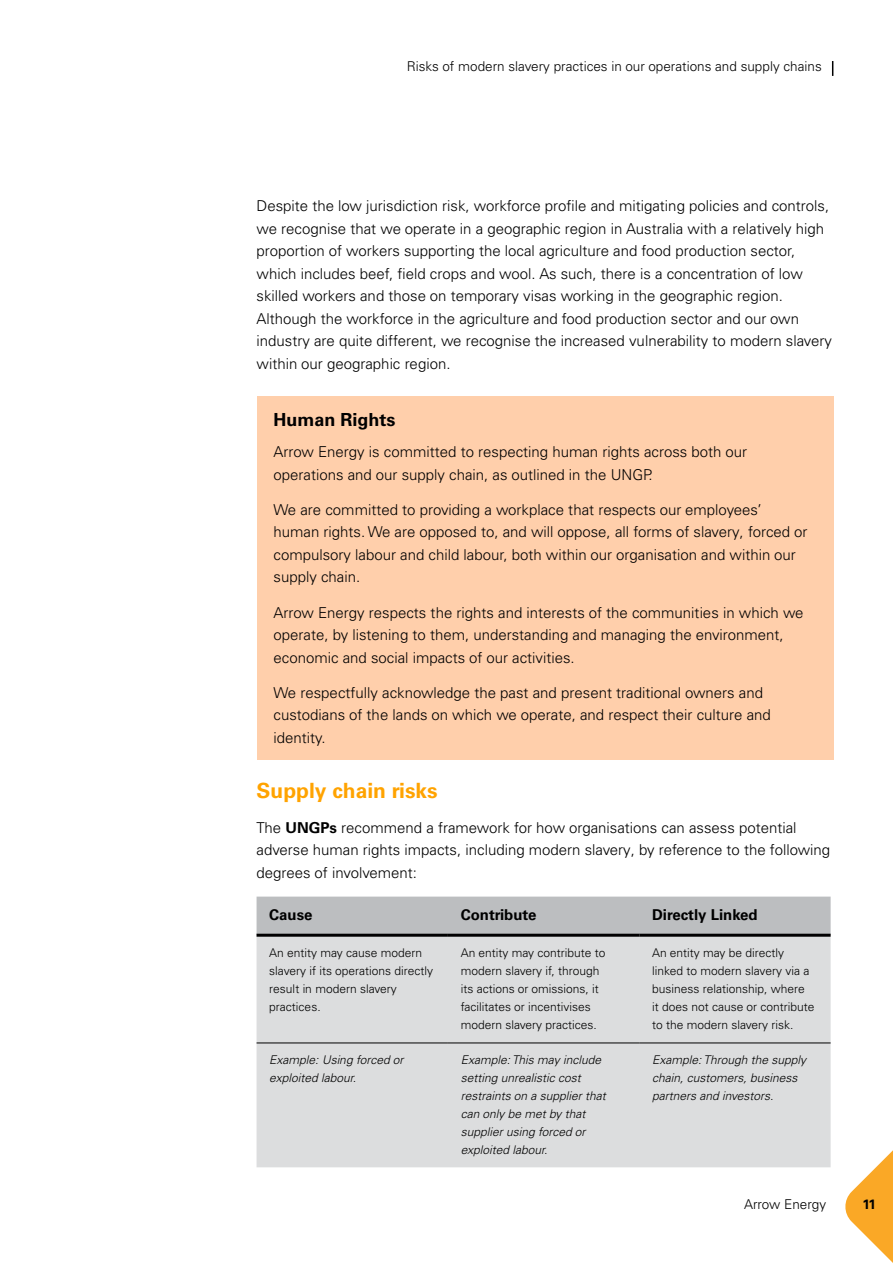
<style>
.page{position:relative;width:893px;height:1263px;background:#fff}
.page>*{position:absolute;margin:0;border:0;box-sizing:border-box;transform-origin:0 0}
.t1{font:700 21px "Univers LT Pro 65";color:#ffa300}
.t2{font:700 18px "Univers LT Pro 65";color:#000}
.t3{font:300 15px/22.5px "Univers LT Pro 45";color:#000}
.t4{font:700 15px "Univers LT Pro 65";color:#000}
.t5{font:300 13.5px "Univers LT Pro 45";color:#000}
.t6{font:700 13.5px "Univers LT Pro 65";color:#000}
.t7{font:300 12px/18px "Univers LT Pro 45";color:#000}
.t8{font:italic 300 12px/18px "Univers LT Pro 45";color:#000}
.s1{font-family:"Univers LT Pro 65";font-weight:700}
</style>
<div class="page">
<svg style="left:845px;top:1150px;width:48px;height:113px"></svg>
<div style="left:257px;top:396px;width:576px;height:364px;background:#ffcfab"></div>
<div style="left:257px;top:896px;width:574px;height:38px;background:#bcbec0"></div>
<div style="left:257px;top:937px;width:574px;height:230px;background:#dcddde"></div>
<hr style="left:257px;top:1042px;width:191px;height:1px;background:#000">
<hr style="left:448px;top:1042px;width:191px;height:1px;background:#000">
<hr style="left:639px;top:1042px;width:192px;height:1px;background:#000">
<hr style="left:257px;top:934px;width:191px;height:3px;background:#000">
<hr style="left:448px;top:934px;width:191px;height:3px;background:#000">
<hr style="left:639px;top:934px;width:192px;height:3px;background:#000">
<svg style="left:832px;top:61px;width:1px;height:15px"></svg>
<p class="t5" style="left:407px;top:58px;width:417px">Risks of modern slavery practices in our operations and supply chains</p>
<p class="t3" style="left:257px;top:195px;width:577px">Despite the low jurisdiction risk, workforce profile and mitigating policies and controls, we recognise that we operate in a geographic region in Australia with a relatively high proportion of workers supporting the local agriculture and food production sector, which includes beef, field crops and wool. As such, there is a concentration of low skilled workers and those on temporary visas working in the geographic region.<br>Although the workforce in the agriculture and food production sector and our own industry are quite different, we recognise the increased vulnerability to modern slavery within our geographic region.</p>
<p class="t2" style="left:274px;top:409px;width:124px">Human Rights</p>
<p class="t3" style="left:274px;top:440px;width:475px">Arrow Energy is committed to respecting human rights across both our operations and our supply chain, as outlined in the UNGP.</p>
<p class="t3" style="left:274px;top:498px;width:535px">We are committed to providing a workplace that respects our employees’ human rights. We are opposed to, and will oppose, all forms of slavery, forced or compulsory labour and child labour, both within our organisation and within our supply chain.</p>
<p class="t3" style="left:274px;top:601px;width:531px">Arrow Energy respects the rights and interests of the communities in which we operate, by listening to them, understanding and managing the environment, economic and social impacts of our activities.</p>
<p class="t3" style="left:274px;top:681px;width:499px">We respectfully acknowledge the past and present traditional owners and custodians of the lands on which we operate, and respect their culture and identity.</p>
<h1 class="t1" style="left:257px;top:778px;width:183px">Supply chain risks</h1>
<p class="t3" style="left:257px;top:816px;width:575px">The <span class="s1">UNGPs</span> recommend a framework for how organisations can assess potential adverse human rights impacts, including modern slavery, by reference to the following degrees of involvement:</p>
<p class="t4" style="left:269px;top:906px;width:45px">Cause</p>
<p class="t4" style="left:461px;top:906px;width:77px">Contribute</p>
<p class="t4" style="left:652px;top:906px;width:107px">Directly Linked</p>
<p class="t7" style="left:269px;top:943px;width:165px">An entity may cause modern slavery if its operations directly result in modern slavery practices.</p>
<p class="t7" style="left:461px;top:943px;width:146px">An entity may contribute to modern slavery if, through its actions or omissions, it facilitates or incentivises modern slavery practices.</p>
<p class="t7" style="left:652px;top:943px;width:164px">An entity may be directly linked to modern slavery via a business relationship, where<br>it does not cause or contribute to the modern slavery risk.</p>
<p class="t8" style="left:269px;top:1051px;width:136px">Example: Using forced or exploited labour.</p>
<p class="t8" style="left:461px;top:1051px;width:147px">Example: This may include setting unrealistic cost restraints on a supplier that can only be met by that supplier using forced or exploited labour.</p>
<p class="t8" style="left:652px;top:1051px;width:156px">Example: Through the supply chain, customers, business partners and investors.</p>
<p class="t5" style="left:744px;top:1196px;width:84px">Arrow Energy</p>
<p class="t6" style="left:862px;top:1196px;width:15px">11</p>
</div>
